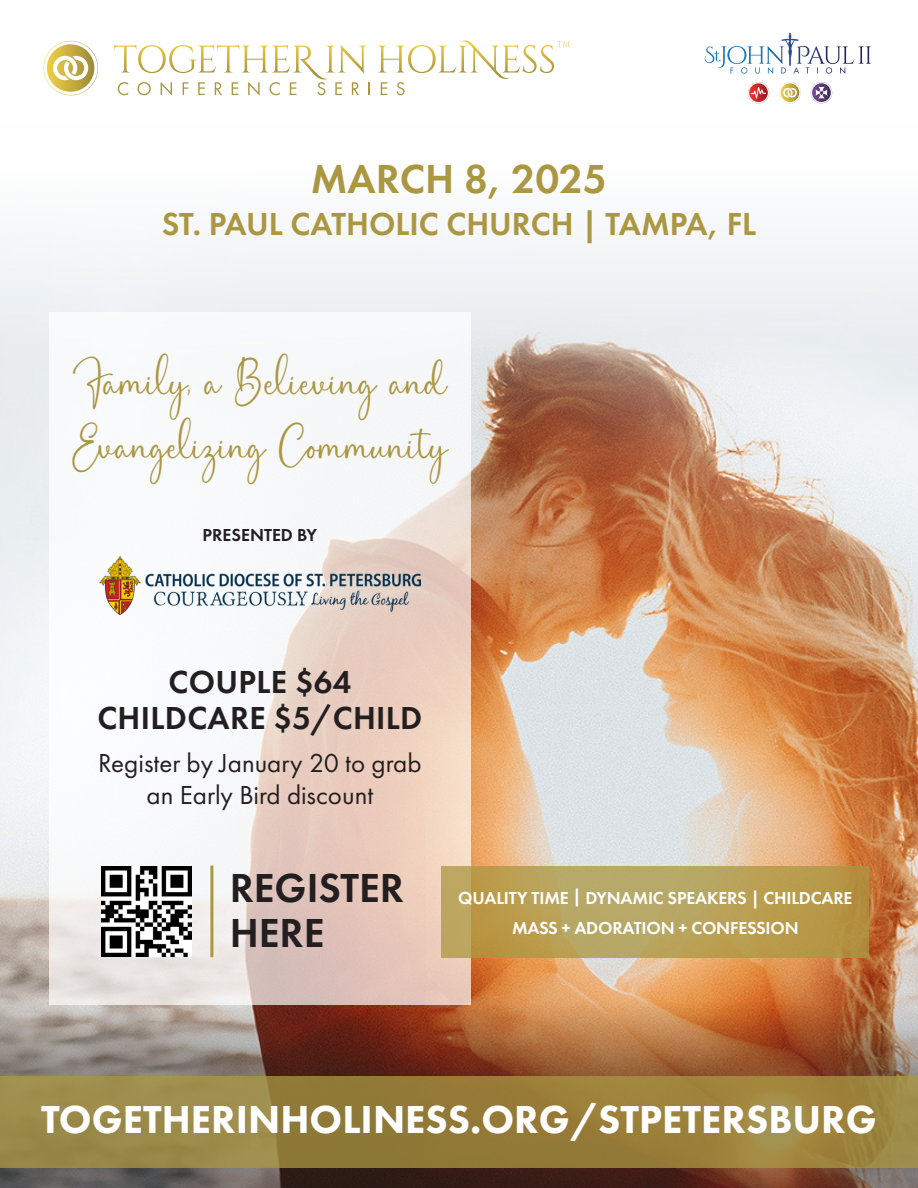
<style>
.page{position:relative;width:918px;height:1188px;background:#fff}
.page>*{position:absolute;margin:0;border:0;box-sizing:border-box;transform-origin:0 0}
.t1{font:600 42px "Futura PT";color:#231f20}
.t2{font:600 42px "Futura PT";color:#ab9742}
.t3{font:800 40.5px "Futura PT";color:#fff}
.t4{font:600 33px "Futura PT";color:#ab9742}
.t5{font:600 33px "Futura PT";letter-spacing:.01em;color:#231f20}
.t6{font:28.5px "Dreamline";color:#ab9742}
.t7{font:27px "Futura PT";color:#231f20}
.t8{font:600 18px "Futura PT";letter-spacing:-.01em;color:#fff}
.t9{font:600 18px "Futura PT";color:#231f20}
</style>
<div class="page">
<img style="left:0;top:241px;width:918px;height:739px">
<img style="left:0;top:980px;width:918px;height:208px">
<svg style="left:0;top:1076px;width:918px;height:91px"></svg>
<svg style="left:704px;top:33px;width:167px;height:41px"></svg>
<svg style="left:748px;top:82px;width:21px;height:21px"></svg>
<svg style="left:779px;top:82px;width:22px;height:21px"></svg>
<svg style="left:811px;top:82px;width:21px;height:21px"></svg>
<svg style="left:44px;top:41px;width:54px;height:54px"></svg>
<svg style="left:114px;top:40px;width:456px;height:56px"></svg>
<svg style="left:49px;top:312px;width:422px;height:693px;fill:#f6f8f8"></svg>
<img style="left:101px;top:866px;width:90px;height:90px">
<hr style="left:210px;top:866px;width:3px;height:91px;background:#ab9742">
<img style="left:99px;top:557px;width:322px;height:57px">
<svg style="left:442px;top:867px;width:427px;height:91px"></svg>
<p class="t2" style="left:311px;top:153px;width:298px">MARCH 8, 2025</p>
<p class="t4" style="left:162px;top:204px;width:596px">ST. PAUL CATHOLIC CHURCH | TAMPA, FL</p>
<p class="t6" style="left:73px;top:367px;width:375px">Family, a Believing and</p>
<p class="t6" style="left:72px;top:432px;width:376px">Evangelizing Community</p>
<p class="t9" style="left:203px;top:523px;width:116px">PRESENTED BY</p>
<p class="t5" style="left:169px;top:662px;width:184px">COUPLE $64</p>
<p class="t5" style="left:97px;top:698px;width:327px">CHILDCARE $5/CHILD</p>
<p class="t7" style="left:98px;top:747px;width:325px">Register by January 20 to grab</p>
<p class="t7" style="left:147px;top:779px;width:228px">an Early Bird discount</p>
<p class="t1" style="left:230px;top:861px;width:176px">REGISTER</p>
<p class="t1" style="left:230px;top:906px;width:96px">HERE</p>
<p class="t8" style="left:458px;top:886px;width:396px">QUALITY TIME | DYNAMIC SPEAKERS | CHILDCARE</p>
<p class="t8" style="left:512px;top:916px;width:288px">MASS + ADORATION + CONFESSION</p>
<p class="t3" style="left:41px;top:1095px;width:837px">TOGETHERINHOLINESS.ORG/STPETERSBURG</p>
</div>
